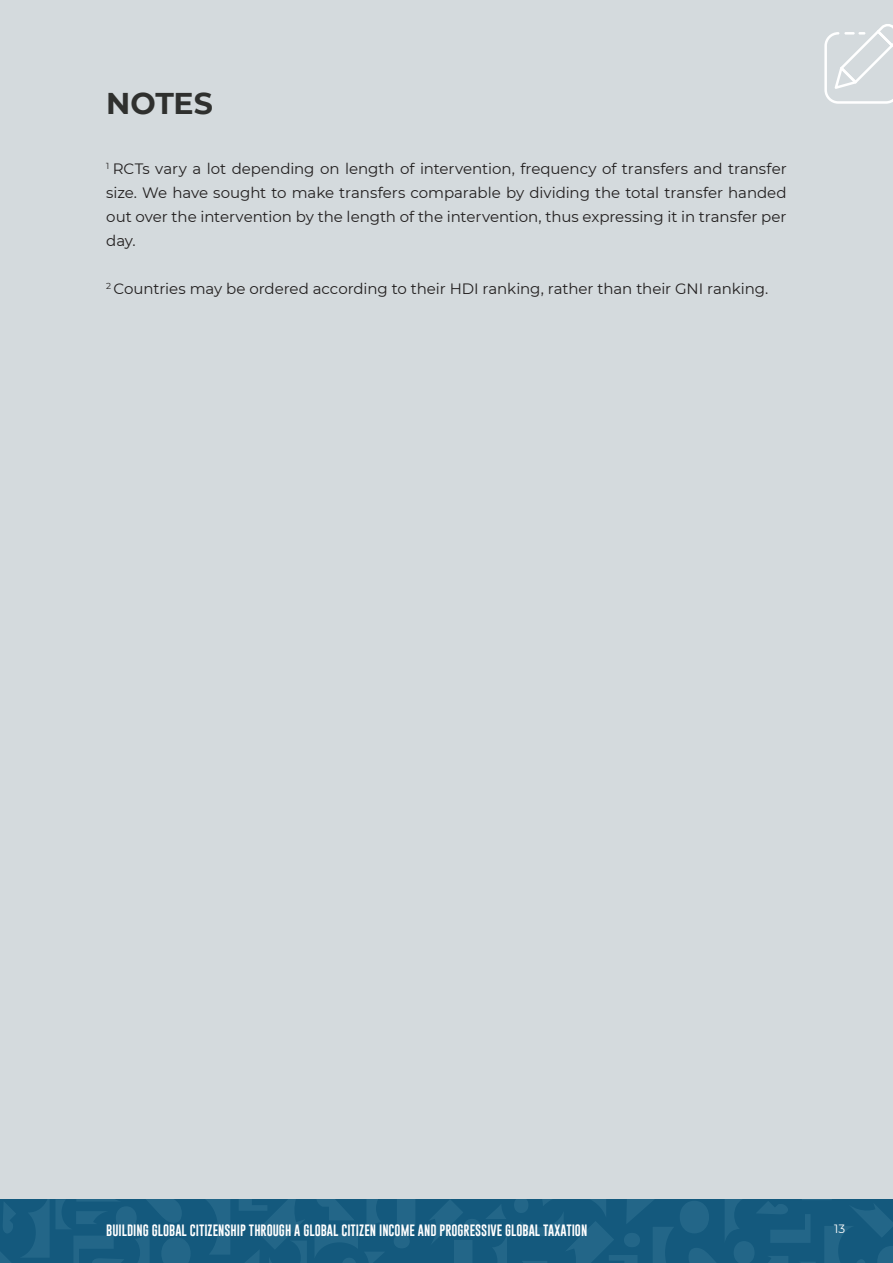
<style>
.page{position:relative;width:893px;height:1263px;background:#d4dadd}
.page>*{position:absolute;margin:0;border:0;box-sizing:border-box;transform-origin:0 0}
.t1{font:700 30px "Montserrat";letter-spacing:-.005em;color:#2f302e}
.t2{font:15px/24px "Montserrat";letter-spacing:-.005em;color:#221f1f;text-align:justify}
.t3{font:12px "Gobold";color:#fff}
.t4{font:12px "Montserrat";color:#fff}
</style>
<div class="page">
<div style="left:0;top:1199px;width:893px;height:64px;background:#14597d"></div>
<svg style="left:514px;top:1199px;width:379px;height:64px"></svg>
<svg style="left:430px;top:1200px;width:77px;height:63px"></svg>
<svg style="left:0;top:1199px;width:415px;height:64px"></svg>
<svg style="left:824px;top:24px;width:69px;height:80px"></svg>
<h1 class="t1" style="left:106px;top:82px;width:108px">NOTES</h1>
<p class="t2" style="left:106px;top:157px;width:682px"><sup>1</sup> RCTs vary a lot depending on length of intervention, frequency of transfers and transfer size. We have sought to make transfers comparable by dividing the total transfer handed out over the intervention by the length of the intervention, thus expressing it in transfer per day.</p>
<p class="t2" style="left:106px;top:277px;width:664px"><sup>2</sup> Countries may be ordered according to their HDI ranking, rather than their GNI ranking.</p>
<p class="t3" style="left:106px;top:1225px;width:482px">BUILDING GLOBAL CITIZENSHIP THROUGH A GLOBAL CITIZEN INCOME AND PROGRESSIVE GLOBAL TAXATION</p>
<p class="t4" style="left:834px;top:1223px;width:13px">13</p>
</div>
